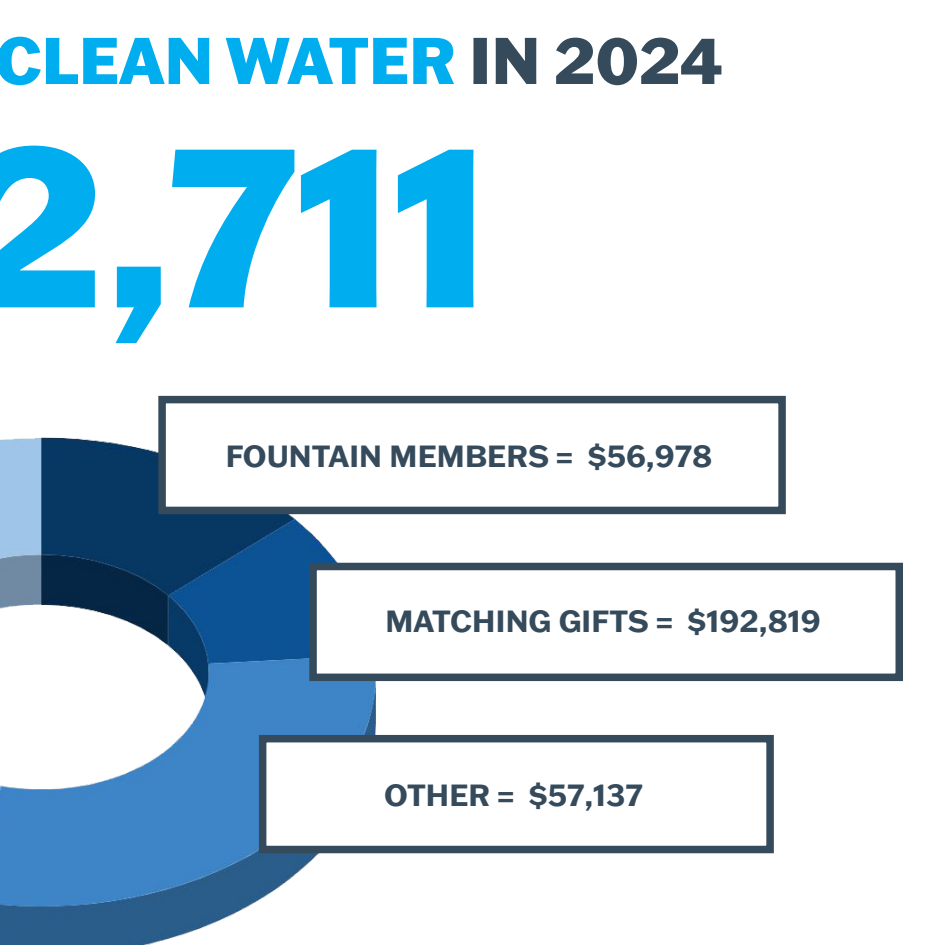
<style>
.page{position:relative;width:945px;height:945px;background:#fff}
.page>*{position:absolute;margin:0;border:0;box-sizing:border-box;transform-origin:0 0}
.t1{font:800 225px "Franklin Gothic ATF";color:#00aeef}
.t2{font:800 64.5px "Franklin Gothic ATF";color:#00aeef}
.t3{font:700 30px "Franklin Gothic ATF";color:#354a5b}
.s1{color:#354a5b}
</style>
<div class="page">
<img style="left:0;top:437px;width:395px;height:508px">
<div style="left:158px;top:396px;width:628px;height:118px;background:#fff;border:8px solid #354a5b"></div>
<div style="left:309px;top:563px;width:594px;height:118px;background:#fff;border:8px solid #354a5b"></div>
<div style="left:259px;top:735px;width:515px;height:118px;background:#fff;border:8px solid #354a5b"></div>
<h2 class="t2" style="left:-5px;top:17px;width:729px">CLEAN WATER <span class="s1">IN 2024</span></h2>
<h1 class="t1" style="left:-41px;top:75px;width:530px">2,711</h1>
<p class="t3" style="left:226px;top:436px;width:488px">FOUNTAIN MEMBERS = $56,978</p>
<p class="t3" style="left:386px;top:601px;width:437px">MATCHING GIFTS = $192,819</p>
<p class="t3" style="left:384px;top:775px;width:260px">OTHER = $57,137</p>
</div>
